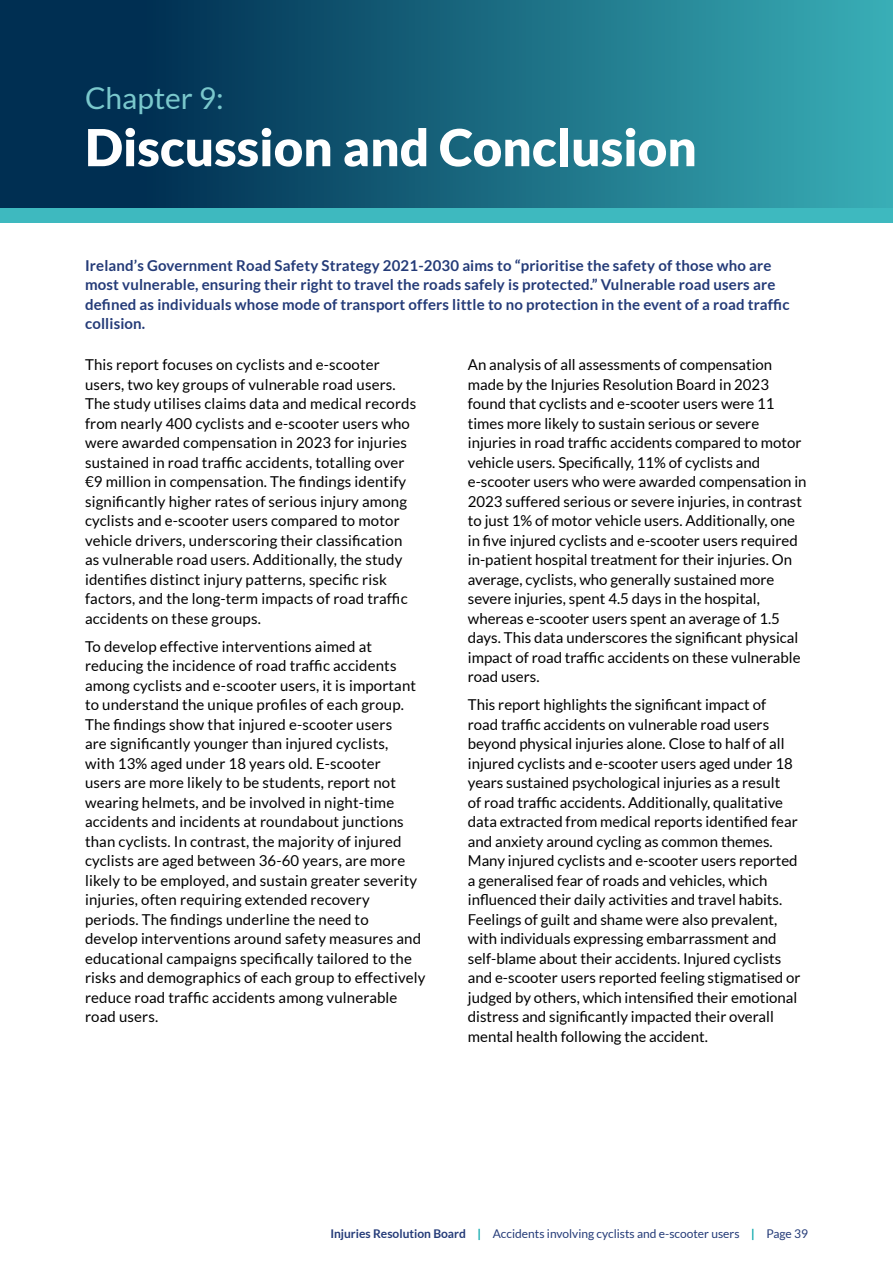
<style>
.page{position:relative;width:893px;height:1263px;background:#fff}
.page>*{position:absolute;margin:0;border:0;box-sizing:border-box;transform-origin:0 0}
.t1{font:900 51px "Lato";color:#fff}
.t2{font:30px "Lato";color:#7ac8cc}
.piab_bodt_10{font:15px/19.5px "Lato";color:#000}
.t3{font:700 15px/19.5px "Lato";letter-spacing:.01em;color:#243b78}
.t4{font:12px "Lato";color:#243b78}
.s1{font-weight:700}
.s2{font-weight:700;color:#00a4a8}
</style>
<div class="page">
<div style="left:0;top:0;width:893px;height:208px;background:linear-gradient(to right,#001e44,#37abb4)"></div>
<div style="left:0;top:208px;width:893px;height:15px;background:#3eb9bf"></div>
<p class="t2" style="left:85px;top:82px;width:140px">Chapter 9:</p>
<p class="t1" style="left:85px;top:118px;width:613px">Discussion and Conclusion</p>
<p class="t3" style="left:85px;top:255px;width:706px">Ireland’s Government Road Safety Strategy 2021-2030 aims to “prioritise the safety of those who are most vulnerable, ensuring their right to travel the roads safely is protected.” Vulnerable road users are defined as individuals whose mode of transport offers little to no protection in the event of a road traffic collision.</p>
<p class="piab_bodt_10" style="left:85px;top:355px;width:333px">This report focuses on cyclists and e-scooter users, two key groups of vulnerable road users.<br>The study utilises claims data and medical records from nearly 400 cyclists and e-scooter users who were awarded compensation in 2023 for injuries sustained in road traffic accidents, totalling over €9 million in compensation. The findings identify significantly higher rates of serious injury among cyclists and e-scooter users compared to motor vehicle drivers, underscoring their classification as vulnerable road users. Additionally, the study identifies distinct injury patterns, specific risk factors, and the long-term impacts of road traffic accidents on these groups.</p>
<p class="piab_bodt_10" style="left:85px;top:636px;width:342px">To develop effective interventions aimed at reducing the incidence of road traffic accidents among cyclists and e-scooter users, it is important to understand the unique profiles of each group.<br>The findings show that injured e-scooter users<br>are significantly younger than injured cyclists,<br>with 13% aged under 18 years old. E-scooter<br>users are more likely to be students, report not wearing helmets, and be involved in night-time accidents and incidents at roundabout junctions than cyclists. In contrast, the majority of injured cyclists are aged between 36-60 years, are more likely to be employed, and sustain greater severity injuries, often requiring extended recovery periods. The findings underline the need to<br>develop interventions around safety measures and educational campaigns specifically tailored to the risks and demographics of each group to effectively reduce road traffic accidents among vulnerable road users.</p>
<p class="piab_bodt_10" style="left:468px;top:355px;width:340px">An analysis of all assessments of compensation made by the Injuries Resolution Board in 2023 found that cyclists and e-scooter users were 11 times more likely to sustain serious or severe injuries in road traffic accidents compared to motor vehicle users. Specifically, 11% of cyclists and e-scooter users who were awarded compensation in 2023 suffered serious or severe injuries, in contrast to just 1% of motor vehicle users. Additionally, one in five injured cyclists and e-scooter users required in-patient hospital treatment for their injuries. On average, cyclists, who generally sustained more severe injuries, spent 4.5 days in the hospital, whereas e-scooter users spent an average of 1.5 days. This data underscores the significant physical impact of road traffic accidents on these vulnerable road users.</p>
<p class="piab_bodt_10" style="left:468px;top:695px;width:334px">This report highlights the significant impact of<br>road traffic accidents on vulnerable road users beyond physical injuries alone. Close to half of all injured cyclists and e-scooter users aged under 18 years sustained psychological injuries as a result<br>of road traffic accidents. Additionally, qualitative data extracted from medical reports identified fear and anxiety around cycling as common themes.<br>Many injured cyclists and e-scooter users reported a generalised fear of roads and vehicles, which influenced their daily activities and travel habits.<br>Feelings of guilt and shame were also prevalent, with individuals expressing embarrassment and self-blame about their accidents. Injured cyclists and e-scooter users reported feeling stigmatised or judged by others, which intensified their emotional distress and significantly impacted their overall mental health following the accident.</p>
<p class="t4" style="left:330px;top:1226px;width:479px"><span class="s1">Injuries Resolution Board</span> <span class="s2">|</span> Accidents involving cyclists and e-scooter users <span class="s2">|</span> Page 39</p>
</div>
